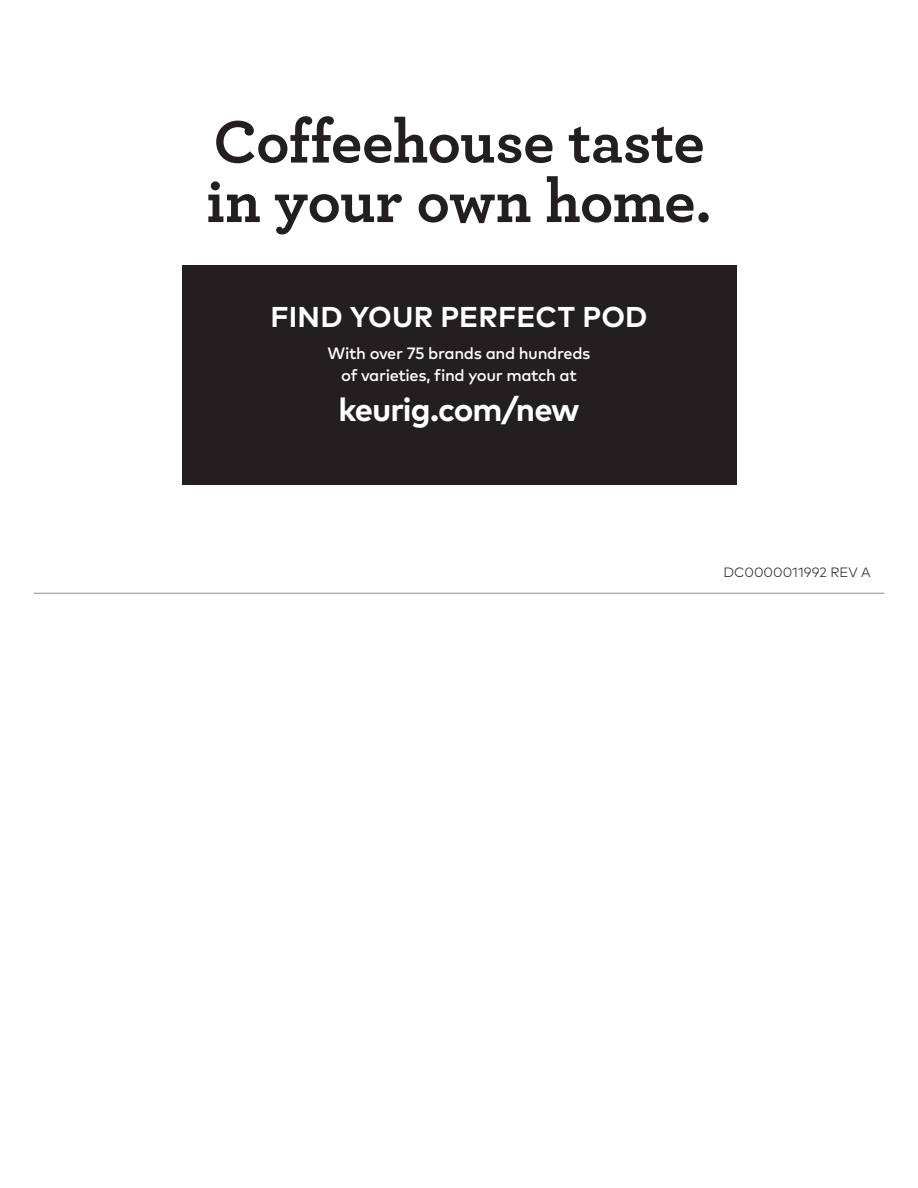
<style>
.page{position:relative;width:918px;height:1188px;background:#fff}
.page>*{position:absolute;margin:0;border:0;box-sizing:border-box;transform-origin:0 0}
.UG_Body_Bullet{font:700 62.7px/59.6px "Archer";letter-spacing:-.01em;color:#231f20}
.UG_Body_Bullet-2{font:700 32.7px "Mark Pro";letter-spacing:-.03em;color:#fff}
.UG_Body_Bullet-3{font:700 28.65px "Mark Pro";letter-spacing:.005em;color:#fff}
.UG_Body_Bullet-4{font:500 16.35px "Mark Pro";letter-spacing:-.025em;color:#fff}
.Body_Copy{font:300 13.5px "Mark OT";color:#231f20}
</style>
<div class="page">
<div style="left:182px;top:265px;width:554px;height:220px;background:#231f20"></div>
<hr style="left:34px;top:593px;width:850px;height:1px;background:#8a8c8f">
<p class="UG_Body_Bullet" style="left:206px;top:107px;width:507px">Coffeehouse taste in your own home.</p>
<p class="UG_Body_Bullet-3" style="left:270px;top:295px;width:379px">FIND YOUR PERFECT POD</p>
<p class="UG_Body_Bullet-4" style="left:327px;top:341px;width:264px">With over 75 brands and hundreds</p>
<p class="UG_Body_Bullet-4" style="left:341px;top:363px;width:237px">of varieties, find your match at</p>
<p class="UG_Body_Bullet-2" style="left:338px;top:385px;width:243px">keurig.com/new</p>
<p class="Body_Copy" style="left:723px;top:564px;width:149px">DC0000011992 REV A</p>
</div>
